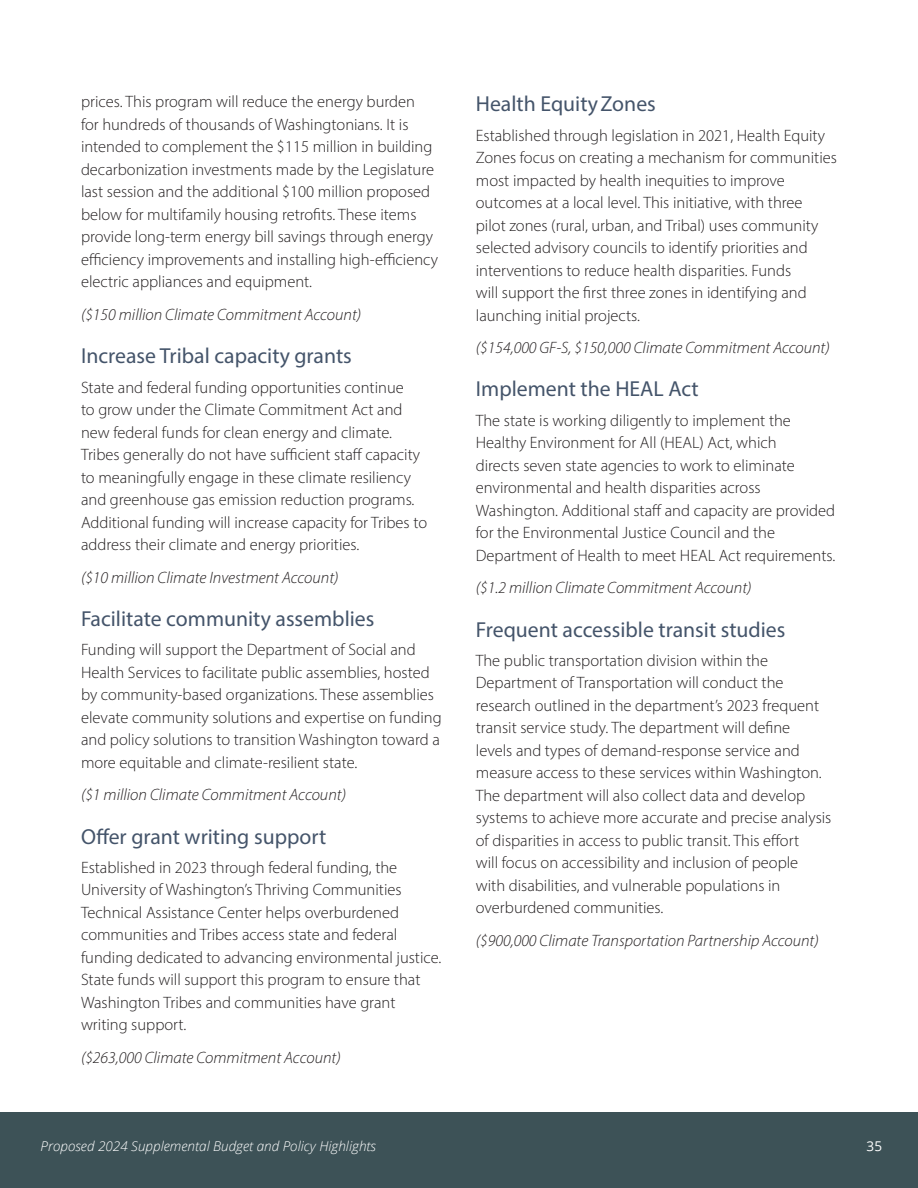
<style>
.page{position:relative;width:918px;height:1188px;background:#fff}
.page>*{position:absolute;margin:0;border:0;box-sizing:border-box;transform-origin:0 0}
.Heading_2{font:21.75px "Myriad Pro";color:#44546a}
.Body_text{font:300 16.5px/22.5px "Myriad Pro";color:#231f20}
.dollar_amount{font:italic 300 16.5px "Myriad Pro";color:#231f20}
.t1{font:italic 300 13.5px "Open Sans";color:#fff}
.t2{font:13.5px "Open Sans";color:#fff}
</style>
<div class="page">
<div style="left:0;top:1113px;width:918px;height:75px;background:#3d5257"></div>
<p class="Body_text" style="left:81px;top:91px;width:359px">prices. This program will reduce the energy burden<br>for hundreds of thousands of Washingtonians. It is intended to complement the $115 million in building decarbonization investments made by the Legislature last session and the additional $100 million proposed below for multifamily housing retrofits. These items provide long-term energy bill savings through energy efficiency improvements and installing high-efficiency electric appliances and equipment.</p>
<p class="dollar_amount" style="left:81px;top:305px;width:282px">($150 million Climate Commitment Account)</p>
<p class="Heading_2" style="left:81px;top:343px;width:272px">Increase Tribal capacity grants</p>
<p class="Body_text" style="left:81px;top:376px;width:348px">State and federal funding opportunities continue<br>to grow under the Climate Commitment Act and new federal funds for clean energy and climate.<br>Tribes generally do not have sufficient staff capacity to meaningfully engage in these climate resiliency and greenhouse gas emission reduction programs.<br>Additional funding will increase capacity for Tribes to address their climate and energy priorities.</p>
<p class="dollar_amount" style="left:81px;top:567px;width:259px">($10 million Climate Investment Account)</p>
<p class="Heading_2" style="left:81px;top:605px;width:295px">Facilitate community assemblies</p>
<p class="Body_text" style="left:81px;top:638px;width:362px">Funding will support the Department of Social and Health Services to facilitate public assemblies, hosted by community-based organizations. These assemblies elevate community solutions and expertise on funding and policy solutions to transition Washington toward a more equitable and climate-resilient state.</p>
<p class="dollar_amount" style="left:81px;top:785px;width:267px">($1 million Climate Commitment Account)</p>
<p class="Heading_2" style="left:81px;top:823px;width:247px">Offer grant writing support</p>
<p class="Body_text" style="left:81px;top:856px;width:362px">Established in 2023 through federal funding, the University of Washington’s Thriving Communities Technical Assistance Center helps overburdened communities and Tribes access state and federal funding dedicated to advancing environmental justice.<br>State funds will support this program to ensure that Washington Tribes and communities have grant writing support.</p>
<p class="dollar_amount" style="left:81px;top:1048px;width:261px">($263,000 Climate Commitment Account)</p>
<p class="Heading_2" style="left:476px;top:91px;width:181px">Health EquityZones</p>
<p class="Body_text" style="left:476px;top:124px;width:363px">Established through legislation in 2021, Health Equity Zones focus on creating a mechanism for communities most impacted by health inequities to improve outcomes at a local level. This initiative, with three<br>pilot zones (rural, urban, and Tribal) uses community selected advisory councils to identify priorities and interventions to reduce health disparities. Funds<br>will support the first three zones in identifying and launching initial projects.</p>
<p class="dollar_amount" style="left:476px;top:338px;width:355px">($154,000 GF-S, $150,000 Climate Commitment Account)</p>
<p class="Heading_2" style="left:476px;top:376px;width:224px">Implement the HEAL Act</p>
<p class="Body_text" style="left:476px;top:409px;width:361px">The state is working diligently to implement the Healthy Environment for All (HEAL) Act, which<br>directs seven state agencies to work to eliminate environmental and health disparities across Washington. Additional staff and capacity are provided for the Environmental Justice Council and the Department of Health to meet HEAL Act requirements.</p>
<p class="dollar_amount" style="left:476px;top:578px;width:277px">($1.2 million Climate Commitment Account)</p>
<p class="Heading_2" style="left:476px;top:616px;width:311px">Frequent accessible transit studies</p>
<p class="Body_text" style="left:476px;top:649px;width:357px">The public transportation division within the Department of Transportation will conduct the research outlined in the department’s 2023 frequent transit service study. The department will define<br>levels and types of demand-response service and measure access to these services within Washington.<br>The department will also collect data and develop systems to achieve more accurate and precise analysis of disparities in access to public transit. This effort<br>will focus on accessibility and inclusion of people with disabilities, and vulnerable populations in overburdened communities.</p>
<p class="dollar_amount" style="left:476px;top:931px;width:344px">($900,000 Climate Transportation Partnership Account)</p>
<p class="t1" style="left:41px;top:1137px;width:337px">Proposed 2024 Supplemental Budget and Policy Highlights</p>
<p class="t2" style="left:867px;top:1137px;width:17px">35</p>
</div>
